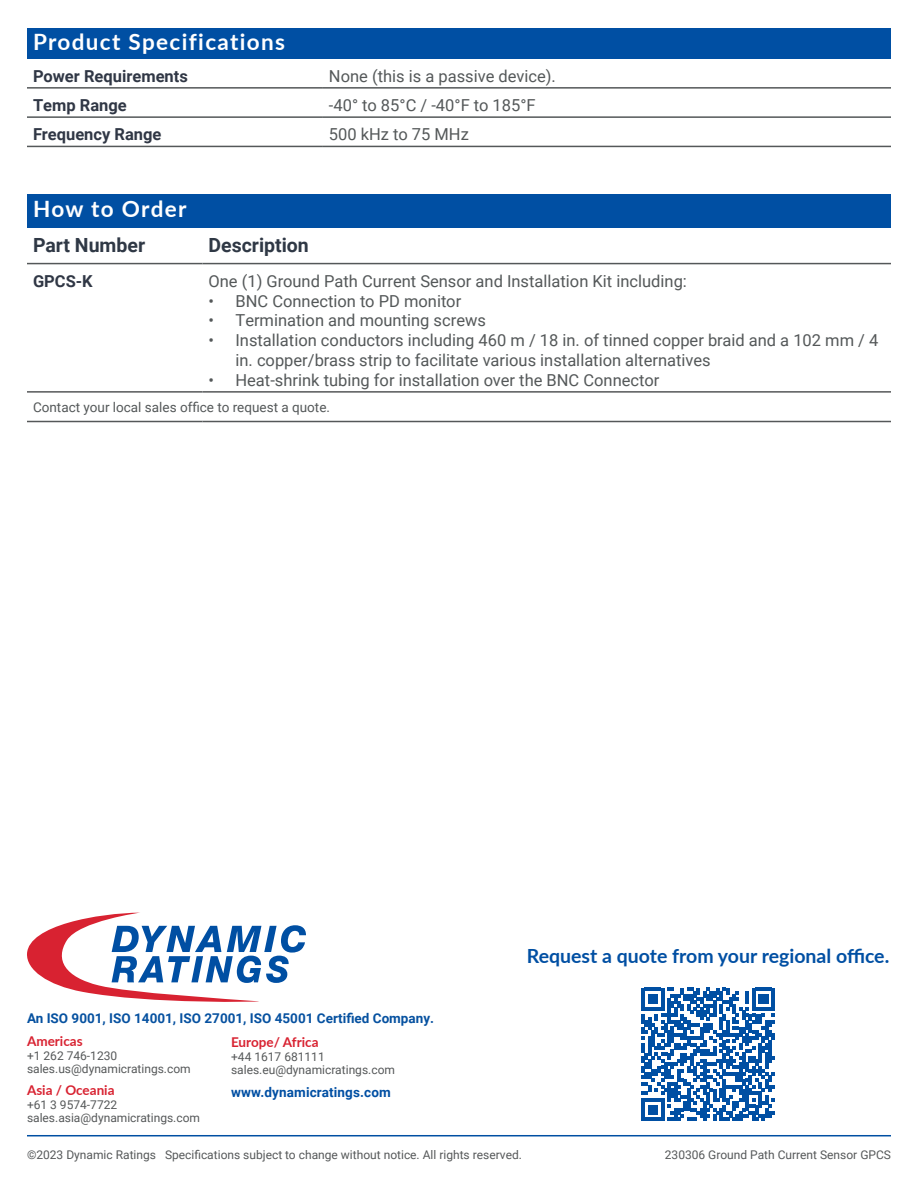
<style>
.page{position:relative;width:918px;height:1188px;background:#fff}
.page>*{position:absolute;margin:0;border:0;box-sizing:border-box;transform-origin:0 0}
.t1{font:700 22.5px "Lato";letter-spacing:.06em;color:#fff}
.t2{font:700 19.5px "Lato";color:#004fa3}
.t3{font:700 19.5px "Roboto";color:#2f3845}
.t4{font:16.5px/19.8px "Roboto";color:#545859}
.t5{font:700 16.5px "Roboto";color:#303745}
.t6{font:700 13.5px "Roboto";color:#0651a0}
.t7{font:13.5px "Roboto";color:#545859}
.t8{font:700 13.5px "Lato";color:#d82231}
.t9{font:700 13.5px "Roboto";letter-spacing:.01em;color:#004fa3}
.t10{font:12px/13.5px "Roboto";color:#555859}
</style>
<div class="page">
<hr style="left:27px;top:1135px;width:864px;height:1px;background:#004fa3">
<div style="left:27px;top:28px;width:864px;height:31px;background:#004fa3"></div>
<hr style="left:27px;top:87px;width:296px;height:2px;background:#545859">
<hr style="left:323px;top:87px;width:568px;height:2px;background:#545859">
<hr style="left:27px;top:116px;width:296px;height:2px;background:#545859">
<hr style="left:323px;top:116px;width:568px;height:2px;background:#545859">
<hr style="left:27px;top:146px;width:296px;height:1px;background:#545859">
<hr style="left:323px;top:146px;width:568px;height:1px;background:#545859">
<div style="left:27px;top:194px;width:864px;height:33px;background:#004fa3"></div>
<hr style="left:27px;top:391px;width:175px;height:2px;background:#555859">
<hr style="left:202px;top:391px;width:689px;height:2px;background:#555859">
<hr style="left:27px;top:421px;width:175px;height:1px;background:#555859">
<hr style="left:202px;top:421px;width:689px;height:1px;background:#555859">
<hr style="left:27px;top:263px;width:175px;height:1px;background:#545859">
<hr style="left:202px;top:263px;width:689px;height:1px;background:#545859">
<svg style="left:27px;top:913px;width:279px;height:89px"></svg>
<svg style="left:641px;top:988px;width:134px;height:133px"></svg>
<h1 class="t1" style="left:33px;top:25px;width:254px">Product Specifications</h1>
<p class="t5" style="left:33px;top:64px;width:156px">Power Requirements</p>
<p class="t4" style="left:329px;top:65px;width:228px">None (this is a passive device).</p>
<p class="t5" style="left:33px;top:94px;width:95px">Temp Range</p>
<p class="t4" style="left:329px;top:95px;width:208px">-40° to 85°C / -40°F to 185°F</p>
<p class="t5" style="left:33px;top:123px;width:130px">Frequency Range</p>
<p class="t4" style="left:329px;top:124px;width:141px">500 kHz to 75 MHz</p>
<h1 class="t1" style="left:33px;top:192px;width:155px">How to Order</h1>
<p class="t3" style="left:33px;top:232px;width:114px">Part Number</p>
<p class="t3" style="left:208px;top:232px;width:102px">Description</p>
<p class="t5" style="left:33px;top:269px;width:61px">GPCS-K</p>
<p class="t4" style="left:208px;top:270px;width:480px">One (1) Ground Path Current Sensor and Installation Kit including:</p>
<p class="t4" style="left:208px;top:290px;width:254px">• BNC Connection to PD monitor</p>
<p class="t4" style="left:208px;top:310px;width:279px">• Termination and mounting screws</p>
<p class="t4" style="left:235px;top:330px;width:644px;text-indent:-27px">• Installation conductors including 460 m / 18 in. of tinned copper braid and a 102 mm / 4 in. copper/brass strip to facilitate various installation alternatives</p>
<p class="t4" style="left:208px;top:369px;width:452px">• Heat-shrink tubing for installation over the BNC Connector</p>
<p class="t7" style="left:33px;top:398px;width:299px">Contact your local sales office to request a quote.</p>
<p class="t6" style="left:27px;top:1009px;width:409px">An ISO 9001, ISO 14001, ISO 27001, ISO 45001 Certified Company.</p>
<p class="t8" style="left:231px;top:1033px;width:89px">Europe/ Africa</p>
<p class="t10" style="left:231px;top:1049px;width:165px">+44 1617 681111 sales.eu@dynamicratings.com</p>
<p class="t9" style="left:231px;top:1083px;width:161px">www.dynamicratings.com</p>
<p class="t8" style="left:27px;top:1032px;width:57px">Americas</p>
<p class="t10" style="left:27px;top:1048px;width:165px">+1 262 746-1230 sales.us@dynamicratings.com</p>
<p class="t8" style="left:27px;top:1080px;width:89px">Asia / Oceania</p>
<p class="t10" style="left:27px;top:1097px;width:175px">+61 3 9574-7722 sales.asia@dynamicratings.com</p>
<p class="t2" style="left:527px;top:941px;width:364px">Request a quote from your regional office.</p>
<p class="t10" style="left:27px;top:1148px;width:496px">©2023 Dynamic Ratings Specifications subject to change without notice. All rights reserved.</p>
<p class="t10" style="left:665px;top:1148px;width:228px">230306 Ground Path Current Sensor GPCS</p>
</div>
